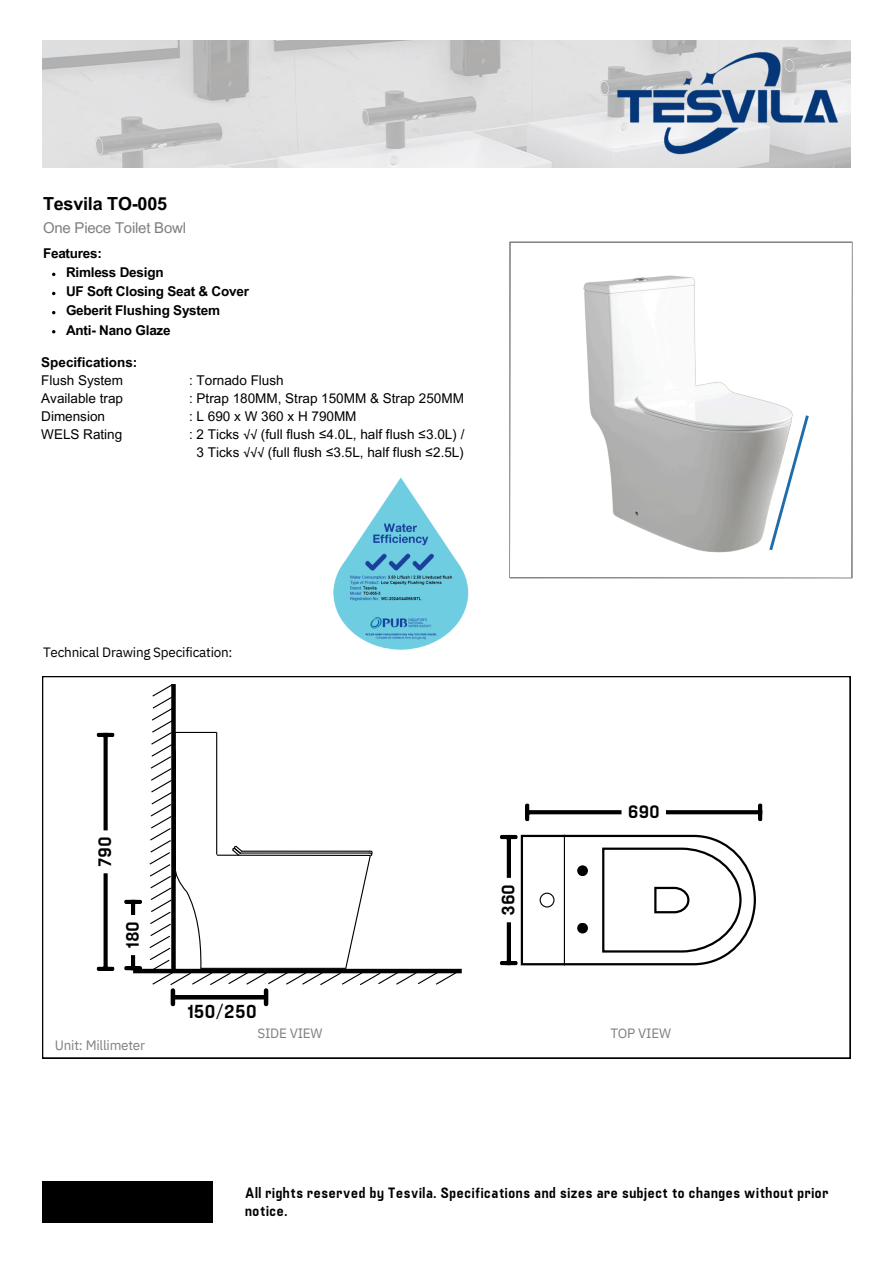
<style>
.page{position:relative;width:894px;height:1264px;background:#fff}
.page>*{position:absolute;margin:0;border:0;box-sizing:border-box;transform-origin:0 0}
.t1{font:18.75px "Fuji";color:#000}
.t2{font:700 18px "Arial MT Pro";letter-spacing:-.015em;color:#000}
.t3{font:18px "Fuji";color:#000}
.t4{font:15px/18px "Fuji";letter-spacing:.015em;color:#000}
.t5{font:15px "Arial MT Pro";letter-spacing:-.015em;color:#7f7f7f}
.t6{font:13.5px "Arial MT Pro";color:#000}
.t7{font:700 13.5px "Arial MT Pro";letter-spacing:-.015em;color:#000}
.t8{font:13.5px "IBM Plex Sans";letter-spacing:-.015em;color:#000}
.t9{font:13.5px "IBM Plex Sans";letter-spacing:-.015em;color:#7f7f7f}
</style>
<div class="page">
<div style="left:42px;top:1180px;width:170px;height:41px;background:#000"></div>
<svg style="left:509px;top:242px;width:343px;height:336px"></svg>
<svg style="left:42px;top:676px;width:808px;height:382px"></svg>
<svg style="left:42px;top:40px;width:808px;height:128px;background:#d8d8d9"></svg>
<img style="left:593px;top:41px;width:258px;height:126px">
<img style="left:549px;top:263px;width:263px;height:294px">
<svg style="left:767px;top:412px;width:43px;height:141px"></svg>
<div style="left:133px;top:968px;width:328px;height:5px;background:#000"></div>
<svg style="left:103px;top:737px;width:5px;height:229px"></svg>
<div style="left:99px;top:966px;width:13px;height:5px;background:#000"></div>
<div style="left:99px;top:732px;width:13px;height:5px;background:#000"></div>
<hr style="left:174px;top:995px;width:91px;height:4px;background:#000">
<hr style="left:171px;top:990px;width:4px;height:14px;background:#000">
<hr style="left:264px;top:990px;width:4px;height:14px;background:#000">
<svg style="left:529px;top:810px;width:228px;height:4px"></svg>
<hr style="left:525px;top:805px;width:4px;height:14px;background:#000">
<div style="left:757px;top:805px;width:5px;height:14px;background:#000"></div>
<svg style="left:506px;top:839px;width:5px;height:121px"></svg>
<div style="left:502px;top:960px;width:13px;height:5px;background:#000"></div>
<div style="left:502px;top:834px;width:13px;height:5px;background:#000"></div>
<svg style="left:520px;top:834px;width:235px;height:131px"></svg>
<svg style="left:131px;top:904px;width:4px;height:62px"></svg>
<hr style="left:126px;top:966px;width:14px;height:4px;background:#000">
<div style="left:126px;top:899px;width:14px;height:5px;background:#000"></div>
<svg style="left:148px;top:683px;width:309px;height:303px"></svg>
<img style="left:333px;top:477px;width:136px;height:172px">
<p class="t2" style="left:43px;top:197px;width:126px">Tesvila TO-005</p>
<p class="t5" style="left:43px;top:222px;width:144px">One Piece Toilet Bowl</p>
<p class="t7" style="left:43px;top:248px;width:60px">Features:</p>
<p class="t7" style="left:66px;top:267px;width:99px">Rimless Design</p>
<p class="t7" style="left:66px;top:286px;width:184px">UF Soft Closing Seat &amp; Cover</p>
<p class="t7" style="left:66px;top:305px;width:155px">Geberit Flushing System</p>
<p class="t7" style="left:66px;top:325px;width:106px">Anti- Nano Glaze</p>
<p class="t7" style="left:41px;top:357px;width:98px">Specifications:</p>
<p class="t6" style="left:41px;top:375px;width:83px">Flush System</p>
<p class="t6" style="left:41px;top:393px;width:83px">Available trap</p>
<p class="t6" style="left:41px;top:411px;width:65px">Dimension</p>
<p class="t6" style="left:41px;top:429px;width:83px">WELS Rating</p>
<p class="t6" style="left:189px;top:375px;width:96px">: Tornado Flush</p>
<p class="t6" style="left:189px;top:393px;width:276px">: Ptrap 180MM, Strap 150MM &amp; Strap 250MM</p>
<p class="t6" style="left:189px;top:411px;width:169px">: L 690 x W 360 x H 790MM</p>
<p class="t6" style="left:189px;top:429px;width:277px">: 2 Ticks √√ (full flush ≤4.0L, half flush ≤3.0L) /</p>
<p class="t6" style="left:196px;top:447px;width:269px">3 Ticks √√√ (full flush ≤3.5L, half flush ≤2.5L)</p>
<p class="t8" style="left:43px;top:643px;width:191px">Technical Drawing Specification:</p>
<h2 class="t3" style="left:93px;top:867px;width:32px;rotate:-90deg">790</h2>
<h2 class="t3" style="left:121px;top:949px;width:29px;rotate:-90deg">180</h2>
<p class="t1" style="left:187px;top:999px;width:72px">150/250</p>
<h2 class="t3" style="left:496px;top:916px;width:34px;rotate:-90deg">360</h2>
<h2 class="t3" style="left:627px;top:800px;width:34px">690</h2>
<p class="t9" style="left:55px;top:1036px;width:92px">Unit: Millimeter</p>
<p class="t9" style="left:257px;top:1024px;width:67px">SIDE VIEW</p>
<p class="t9" style="left:610px;top:1024px;width:62px">TOP VIEW</p>
<h3 class="t4" style="left:245px;top:1183px;width:585px">All rights reserved by Tesvila. Specifications and sizes are subject to changes without prior notice.</h3>
</div>
